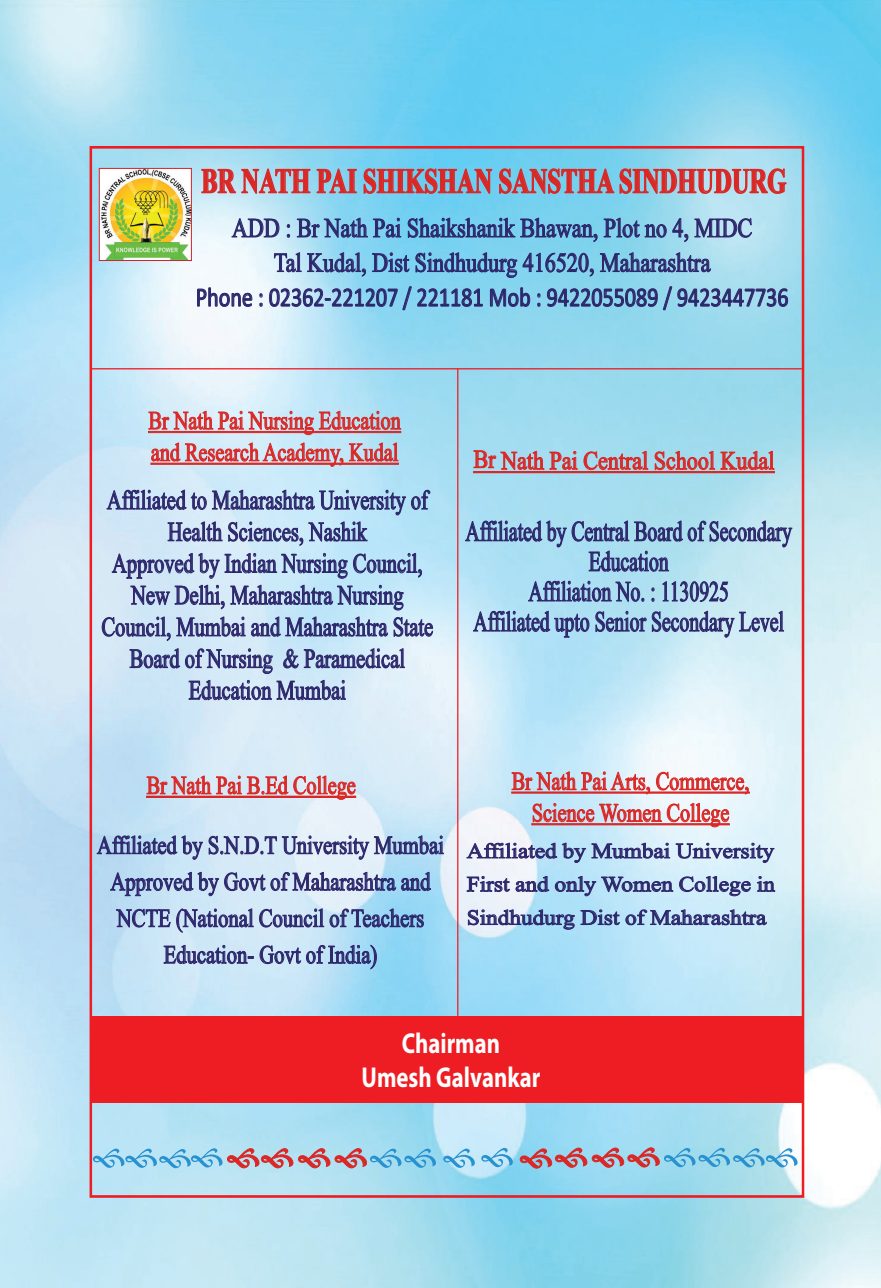
<style>
.page{position:relative;width:881px;height:1288px;background:#fff}
.page>*{position:absolute;margin:0;border:0;box-sizing:border-box;transform-origin:0 0}
.t1{font:700 34.95px "Times New Roman";color:#da2826;scale:.7 1}
.t2{font:700 28.8px/34.5px "Myriad Pro";color:#fff;text-align:center;scale:.79 1}
.t3{font:28.8px "Times New Roman";color:#050504;scale:.38 1}
.t4{font:28.5px/30.2px "Times New Roman";color:#2d276c;text-align:center;scale:.69 1}
.t5{font:27.15px/31.7px "Times New Roman";color:#2d276c;text-align:center;scale:.75 1}
.t6{font:27px/34.5px "Times New Roman";color:#2d276c;text-align:center;scale:.82 1}
.t7{font:27px "Calibri";color:#2d276c;scale:.82 1}
.t8{font:25.65px/36.5px "Times New Roman";color:#2d276c;text-align:center;scale:.8 1}
.t9{font:25.65px/31.7px "Times New Roman";color:#da2826;scale:.79 1}
.t10{font:25.65px "Times New Roman";color:#da2826;scale:.86 1}
.t11{font:21.15px/33.3px "Times New Roman";color:#2d276c;text-align:justify;scale:1.1 1}
</style>
<div class="page">
<img style="left:0;top:0;width:881px;height:1288px">
<div style="left:91px;top:1016px;width:712px;height:86px;background:#ee1d23"></div>
<hr style="left:91px;top:368px;width:712px;height:1px;background:#ee1d23">
<hr style="left:457px;top:369px;width:1px;height:647px;background:#ee1d23">
<svg style="left:149px;top:411px;width:252px;height:24px;background:#ccaeb9"></svg>
<svg style="left:151px;top:443px;width:192px;height:24px;background:#d0aab4"></svg>
<svg style="left:349px;top:443px;width:49px;height:18px"></svg>
<div style="left:148px;top:431px;width:253px;height:2px;border:1px solid #da2826"></div>
<div style="left:151px;top:463px;width:247px;height:1px;border:1px solid #da2826"></div>
<svg style="left:107px;top:490px;width:99px;height:20px;background:#98a5c6"></svg>
<svg style="left:212px;top:490px;width:218px;height:25px;background:#9ab3d2"></svg>
<svg style="left:168px;top:521px;width:54px;height:20px"></svg>
<svg style="left:228px;top:521px;width:139px;height:25px;background:#9fb5d3"></svg>
<svg style="left:112px;top:553px;width:107px;height:25px;background:#a8b6d3"></svg>
<svg style="left:225px;top:553px;width:122px;height:25px;background:#9eb2d1"></svg>
<svg style="left:353px;top:553px;width:69px;height:24px;background:#96b3d4"></svg>
<svg style="left:131px;top:585px;width:93px;height:24px;background:#a5b3d0"></svg>
<svg style="left:230px;top:585px;width:173px;height:25px;background:#99afcf"></svg>
<svg style="left:102px;top:617px;width:68px;height:24px;background:#a6b4d1"></svg>
<svg style="left:176px;top:617px;width:69px;height:20px"></svg>
<svg style="left:251px;top:617px;width:182px;height:19px;background:#92a4c6"></svg>
<svg style="left:130px;top:648px;width:143px;height:26px;background:#a6b5d2"></svg>
<svg style="left:283px;top:649px;width:15px;height:19px"></svg>
<svg style="left:304px;top:648px;width:101px;height:20px;background:#99a7c8"></svg>
<svg style="left:189px;top:680px;width:157px;height:20px;background:#99a5c6"></svg>
<svg style="left:473px;top:450px;width:104px;height:20px;background:#b4a5b2"></svg>
<svg style="left:584px;top:451px;width:64px;height:19px"></svg>
<svg style="left:655px;top:451px;width:119px;height:19px;background:#b4a0ab"></svg>
<div style="left:473px;top:471px;width:301px;height:2px;border:1px solid #da2826"></div>
<svg style="left:147px;top:775px;width:208px;height:24px;background:#d5a9b2"></svg>
<div style="left:146px;top:796px;width:210px;height:1px;border:1px solid #da2826"></div>
<svg style="left:97px;top:835px;width:106px;height:24px;background:#96acce"></svg>
<svg style="left:209px;top:835px;width:235px;height:24px;background:#aab9d4"></svg>
<svg style="left:110px;top:872px;width:155px;height:24px;background:#a3b5d3"></svg>
<svg style="left:271px;top:872px;width:160px;height:19px;background:#92a3c6"></svg>
<svg style="left:116px;top:909px;width:54px;height:18px"></svg>
<svg style="left:176px;top:908px;width:77px;height:24px;background:#a0afce"></svg>
<svg style="left:259px;top:908px;width:65px;height:19px"></svg>
<svg style="left:330px;top:908px;width:94px;height:19px;background:#7ea1c9"></svg>
<svg style="left:164px;top:945px;width:90px;height:19px;background:#98a6c8"></svg>
<svg style="left:260px;top:945px;width:117px;height:24px;background:#99b3d3"></svg>
<svg style="left:512px;top:771px;width:138px;height:23px;background:#d0a9b3"></svg>
<svg style="left:656px;top:772px;width:92px;height:22px"></svg>
<svg style="left:533px;top:803px;width:128px;height:19px;background:#d0aab3"></svg>
<svg style="left:667px;top:803px;width:62px;height:24px"></svg>
<div style="left:511px;top:792px;width:238px;height:1px;border:1px solid #da2826"></div>
<div style="left:531px;top:823px;width:198px;height:2px;border:1px solid #da2826"></div>
<svg style="left:467px;top:843px;width:203px;height:20px"></svg>
<svg style="left:676px;top:843px;width:98px;height:20px;background:#aebcd5"></svg>
<svg style="left:467px;top:876px;width:43px;height:16px"></svg>
<svg style="left:516px;top:876px;width:33px;height:16px"></svg>
<svg style="left:555px;top:876px;width:118px;height:20px;background:#98b4d4"></svg>
<svg style="left:679px;top:876px;width:71px;height:20px"></svg>
<svg style="left:757px;top:876px;width:18px;height:15px"></svg>
<svg style="left:468px;top:909px;width:106px;height:20px;background:#9aaece"></svg>
<svg style="left:580px;top:909px;width:39px;height:16px"></svg>
<svg style="left:625px;top:909px;width:141px;height:16px;background:#91a6c8"></svg>
<svg style="left:443px;top:1148px;width:32px;height:20px"></svg>
<svg style="left:481px;top:1148px;width:32px;height:19px"></svg>
<svg style="left:93px;top:1148px;width:343px;height:20px;background:#a1b7cc"></svg>
<svg style="left:520px;top:1147px;width:277px;height:21px;background:#9db2c6"></svg>
<svg style="left:200px;top:167px;width:157px;height:27px;background:#b3a7b6"></svg>
<svg style="left:363px;top:167px;width:424px;height:28px;background:#9da0b3"></svg>
<svg style="left:232px;top:218px;width:47px;height:19px"></svg>
<svg style="left:287px;top:224px;width:3px;height:4px"></svg>
<svg style="left:287px;top:234px;width:3px;height:4px"></svg>
<svg style="left:297px;top:218px;width:104px;height:19px;background:#6e9fc7"></svg>
<svg style="left:408px;top:218px;width:189px;height:24px;background:#62a0ca"></svg>
<svg style="left:604px;top:218px;width:62px;height:20px"></svg>
<svg style="left:672px;top:218px;width:16px;height:24px"></svg>
<svg style="left:694px;top:218px;width:58px;height:20px"></svg>
<svg style="left:274px;top:252px;width:27px;height:20px"></svg>
<svg style="left:307px;top:252px;width:59px;height:24px"></svg>
<svg style="left:372px;top:252px;width:37px;height:20px"></svg>
<svg style="left:415px;top:252px;width:102px;height:26px;background:#67a3cb"></svg>
<svg style="left:523px;top:253px;width:70px;height:23px;background:#6ba5cb"></svg>
<svg style="left:600px;top:252px;width:110px;height:20px;background:#6f99bf"></svg>
<svg style="left:197px;top:287px;width:55px;height:20px"></svg>
<svg style="left:269px;top:288px;width:128px;height:19px;background:#86a8cb"></svg>
<svg style="left:403px;top:286px;width:8px;height:25px"></svg>
<svg style="left:417px;top:288px;width:66px;height:19px"></svg>
<svg style="left:490px;top:287px;width:40px;height:21px"></svg>
<svg style="left:537px;top:303px;width:3px;height:4px"></svg>
<svg style="left:547px;top:288px;width:110px;height:19px;background:#6997bf"></svg>
<svg style="left:663px;top:286px;width:125px;height:25px;background:#84b0ce"></svg>
<svg style="left:465px;top:521px;width:101px;height:26px;background:#86abcc"></svg>
<svg style="left:572px;top:521px;width:220px;height:50px;background:#9bbfd8"></svg>
<svg style="left:528px;top:581px;width:116px;height:21px;background:#81a1c5"></svg>
<svg style="left:651px;top:587px;width:3px;height:4px"></svg>
<svg style="left:651px;top:598px;width:3px;height:4px"></svg>
<svg style="left:662px;top:581px;width:66px;height:21px"></svg>
<svg style="left:473px;top:611px;width:116px;height:26px;background:#8eadcf"></svg>
<svg style="left:595px;top:611px;width:51px;height:21px"></svg>
<svg style="left:652px;top:611px;width:132px;height:26px;background:#a0b7d1"></svg>
<img style="left:101px;top:170px;width:89px;height:89px">
<div style="left:99px;top:168px;width:93px;height:93px;border:1px solid #d1232a"></div>
<p class="t1" style="left:201px;top:161px;width:837px">BR NATH PAI SHIKSHAN SANSTHA SINDHUDURG</p>
<p class="t6" style="left:232px;top:211px;width:636px">ADD : Br Nath Pai Shaikshanik Bhawan, Plot no 4, MIDC<br>Tal Kudal, Dist Sindhudurg 416520, Maharashtra</p>
<p class="t7" style="left:196px;top:286px;width:724px">Phone : 02362-221207 / 221181 Mob : 9422055089 / 9423447736</p>
<p class="t3" style="left:418px;top:232px;width:9px">,</p>
<p class="t9" style="left:148px;top:405px;width:321px">Br Nath Pai Nursing Education and Research Academy, Kudal</p>
<p class="t5" style="left:101px;top:484px;width:444px">Affiliated to Maharashtra University of<br>Health Sciences, Nashik<br>Approved by Indian Nursing Council,<br>New Delhi, Maharashtra Nursing<br>Council, Mumbai and Maharashtra State<br>Board of Nursing &amp; Paramedical<br>Education Mumbai</p>
<p class="t10" style="left:473px;top:446px;width:351px">Br Nath Pai Central School Kudal</p>
<p class="t4" style="left:465px;top:516px;width:475px">Affiliated by Central Board of Secondary<br>Education<br>Affiliation No. : 1130925<br>Affiliated upto Senior Secondary Level</p>
<p class="t9" style="left:147px;top:769px;width:266px">Br Nath Pai B.Ed College</p>
<p class="t8" style="left:97px;top:827px;width:435px">Affiliated by S.N.D.T University Mumbai Approved by Govt of Maharashtra and NCTE (National Council of Teachers Education- Govt of India)</p>
<p class="t9" style="left:512px;top:765px;width:302px;text-align:center">Br Nath Pai Arts, Commerce,<br>Science Women College</p>
<p class="t11" style="left:467px;top:834px;width:281px">Affiliated by Mumbai University First and only Women College in Sindhudurg Dist of Maharashtra</p>
<p class="t2" style="left:361px;top:1025px;width:228px">Chairman<br>Umesh Galvankar</p>
</div>
